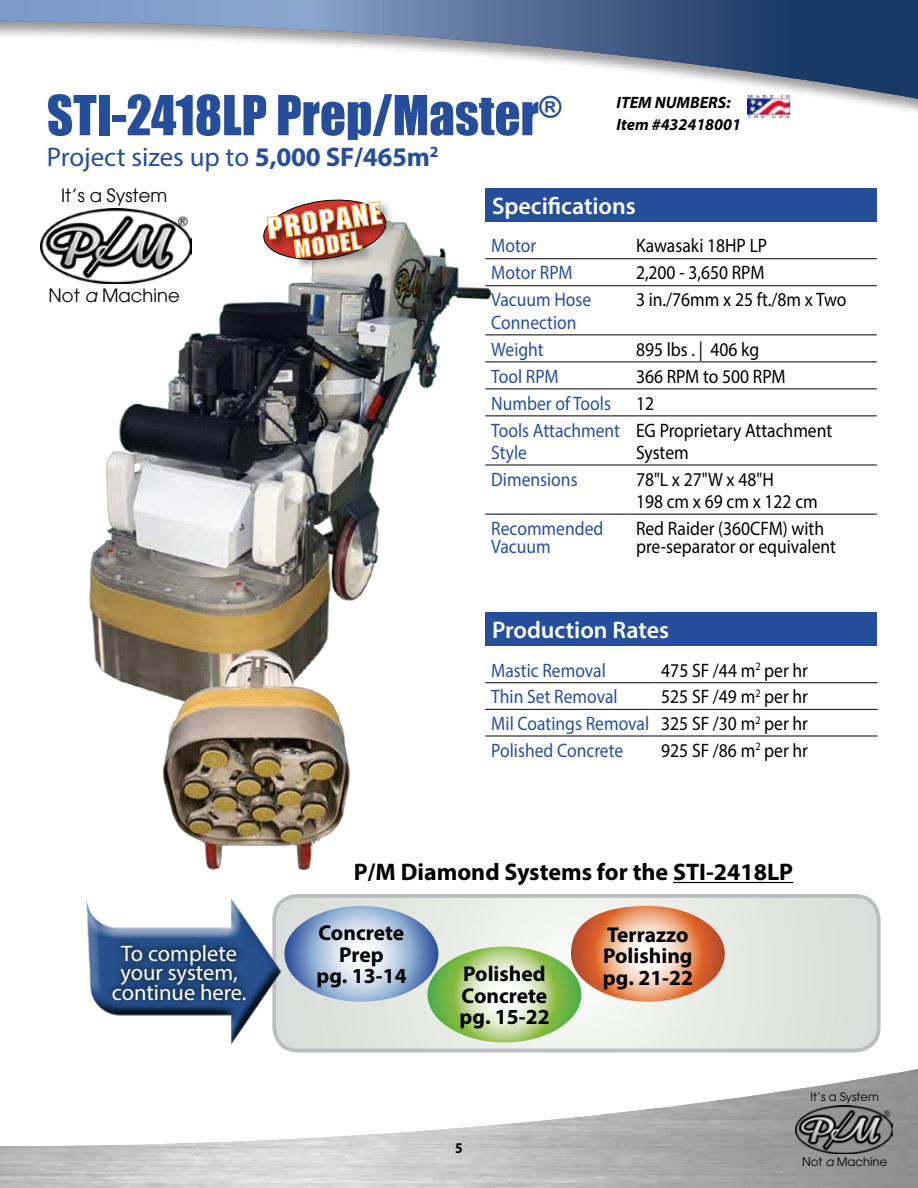
<style>
.page{position:relative;width:918px;height:1188px;background:#fff}
.page>*{position:absolute;margin:0;border:0;box-sizing:border-box;transform-origin:0 0}
.t1{font:51px "Impact";color:#274e9b}
.t2{font:31.95px "Monotone";color:#fff;scale:1.1 1}
.t3{font:27px "Myriad Pro";color:#274e9b}
.t4{font:25.95px "Monotone";color:#fff;scale:1.1 1}
.t5{font:700 24px "Myriad Pro";color:#000}
.t6{font:600 24px "Myriad Pro";color:#fff}
.t7{font:22.5px/19.5px "Myriad Pro";color:#fff;text-align:center}
.t8{font:700 21.6px/21.6px "Myriad Pro";color:#000}
.t9{font:19.5px/22.5px "Myriad Pro";color:#000;scale:.9 1}
.t10{font:19.5px/26.7px "Myriad Pro";color:#274e9b;scale:.9 1}
.t11{font:18px "Avant Garde";color:#000}
.t12{font:italic 700 16.5px "Myriad Pro";color:#000}
.t13{font:700 14.85px "Myriad Pro";color:#000;scale:.91 1}
.t14{font:11.7px "Avant Garde";color:#000}
.s1{font-weight:700}
.s2{font-style:italic}
.s3{color:#000}
</style>
<div class="page">
<svg style="left:0;top:0;width:918px;height:21px;background:#5975a0"></svg>
<div style="left:0;top:21px;width:918px;height:1127px;background:#000;opacity:.4"></div>
<img style="left:795px;top:1105px;width:97px;height:49px">
<img style="left:73px;top:204px;width:432px;height:521px">
<img style="left:747px;top:95px;width:42px;height:22px">
<div style="left:485px;top:613px;width:392px;height:33px;background:#274e9b"></div>
<hr style="left:485px;top:682px;width:170px;height:1px;background:#000">
<hr style="left:655px;top:682px;width:223px;height:1px;background:#000">
<hr style="left:485px;top:709px;width:170px;height:1px;background:#000">
<hr style="left:655px;top:709px;width:223px;height:1px;background:#000">
<hr style="left:485px;top:736px;width:170px;height:1px;background:#000">
<hr style="left:655px;top:736px;width:223px;height:1px;background:#000">
<img style="left:41px;top:208px;width:150px;height:75px">
<div style="left:485px;top:188px;width:392px;height:34px;background:#274e9b"></div>
<hr style="left:485px;top:258px;width:145px;height:1px;background:#000">
<hr style="left:630px;top:258px;width:247px;height:1px;background:#000">
<hr style="left:485px;top:285px;width:145px;height:1px;background:#000">
<hr style="left:630px;top:285px;width:247px;height:1px;background:#000">
<hr style="left:485px;top:335px;width:145px;height:1px;background:#000">
<hr style="left:630px;top:335px;width:247px;height:1px;background:#000">
<hr style="left:485px;top:362px;width:145px;height:1px;background:#000">
<hr style="left:630px;top:362px;width:247px;height:1px;background:#000">
<hr style="left:485px;top:416px;width:145px;height:1px;background:#000">
<hr style="left:630px;top:416px;width:247px;height:1px;background:#000">
<hr style="left:485px;top:465px;width:145px;height:1px;background:#000">
<hr style="left:630px;top:465px;width:247px;height:1px;background:#000">
<hr style="left:485px;top:514px;width:145px;height:1px;background:#000">
<hr style="left:630px;top:514px;width:247px;height:1px;background:#000">
<hr style="left:485px;top:389px;width:145px;height:1px;background:#000">
<hr style="left:630px;top:389px;width:247px;height:1px;background:#000">
<img style="left:161px;top:646px;width:191px;height:226px">
<img style="left:259px;top:194px;width:139px;height:76px">
<svg style="left:261px;top:196px;width:127px;height:68px"></svg>
<hr style="left:673px;top:882px;width:120px;height:1px;background:#000">
<svg style="left:291px;top:896px;width:588px;height:155px;background:#e0e5df"></svg>
<div style="left:272px;top:894px;width:609px;height:158px;border:4px solid #bcbec0;border-radius:23px"></div>
<svg style="left:291px;top:906px;width:434px;height:136px"></svg>
<div style="left:76px;top:895px;width:211px;height:155px;background:#fff"></div>
<div style="left:86px;top:895px;width:205px;height:159px;background:#000;opacity:.75"></div>
<svg style="left:104px;top:937px;width:149px;height:71px;background:#1f4375"></svg>
<h1 class="t1" style="left:47px;top:76px;width:517px">STI-2418LP Prep/Master<sup>®</sup></h1>
<h3 class="t3" style="left:47px;top:140px;width:393px">Project sizes up to <span class="s1">5,000 SF/465m</span><sup>2</sup></h3>
<p class="t12" style="left:616px;top:91px;width:116px">ITEM NUMBERS:</p>
<p class="t12" style="left:616px;top:113px;width:126px">Item #432418001</p>
<p class="t11" style="left:61px;top:184px;width:108px">It’s a System</p>
<p class="t11" style="left:49px;top:284px;width:133px">Not <span class="s2">a</span> Machine</p>
<h2 class="t2" style="left:265px;top:210px;width:106px;rotate:-8deg">Propane</h2>
<h3 class="t4" style="left:292px;top:234px;width:63px;rotate:-8deg">model</h3>
<p class="t6" style="left:492px;top:191px;width:145px">Specifications</p>
<p class="t10" style="left:491px;top:232px;width:51px">Motor</p>
<p class="t9" style="left:636px;top:234px;width:147px">Kawasaki 18HP LP</p>
<p class="t10" style="left:491px;top:259px;width:92px">Motor RPM</p>
<p class="t9" style="left:636px;top:261px;width:144px">2,200 - 3,650 RPM</p>
<p class="t10" style="left:491px;top:288px;width:113px;line-height:22.5px">Vacuum Hose<br>Connection</p>
<p class="t9" style="left:636px;top:288px;width:235px">3 in./76mm x 25 ft./8m x Two</p>
<p class="t10" style="left:491px;top:335px;width:60px">Weight</p>
<p class="t9" style="left:636px;top:337px;width:138px">895 lbs . | 406 kg</p>
<p class="t10" style="left:491px;top:362px;width:76px">Tool RPM</p>
<p class="t9" style="left:636px;top:364px;width:168px">366 RPM to 500 RPM</p>
<p class="t10" style="left:491px;top:389px;width:134px">Number of Tools</p>
<p class="t9" style="left:636px;top:391px;width:22px">12</p>
<p class="t10" style="left:491px;top:418px;width:145px;line-height:22.5px">Tools Attachment<br>Style</p>
<p class="t9" style="left:636px;top:418px;width:220px">EG Proprietary Attachment<br>System</p>
<p class="t10" style="left:491px;top:465px;width:97px">Dimensions</p>
<p class="t9" style="left:636px;top:468px;width:204px">78"L x 27"W x 48"H<br>198 cm x 69 cm x 122 cm</p>
<p class="t10" style="left:491px;top:519px;width:126px;line-height:18px">Recommended<br>Vacuum</p>
<p class="t9" style="left:636px;top:519px;width:224px;line-height:18px">Red Raider (360CFM) with pre-separator or equivalent</p>
<p class="t6" style="left:492px;top:615px;width:179px">Production Rates</p>
<p class="t10" style="left:491px;top:657px;width:129px">Mastic Removal</p>
<p class="t9" style="left:661px;top:659px;width:165px">475 SF /44 m<sup>2</sup> per hr</p>
<p class="t10" style="left:491px;top:683px;width:142px">Thin Set Removal</p>
<p class="t10" style="left:491px;top:683px;width:353px;text-align:justify;text-indent:170px"><span class="s3">525 SF /49 m</span><sup>2</sup> <span class="s3">per hr </span>Mil Coatings Removal <span class="s3">325 SF /30 m</span><sup>2</sup> <span class="s3">per hr </span>Polished Concrete</p>
<p class="t9" style="left:661px;top:739px;width:165px">925 SF /86 m<sup>2</sup> per hr</p>
<p class="t7" style="left:112px;top:943px;width:136px">To complete your system, continue here.</p>
<p class="t5" style="left:354px;top:856px;width:441px">P/M Diamond Systems for the STI-2418LP</p>
<p class="t8" style="left:317px;top:922px;width:92px;text-align:center">Concrete<br>Prep<br>pg. 13-14</p>
<p class="t8" style="left:603px;top:923px;width:91px">Terrazzo<br>Polishing</p>
<p class="t8" style="left:463px;top:962px;width:84px">Polished</p>
<p class="t8" style="left:603px;top:966px;width:92px">pg. 21-22</p>
<p class="t8" style="left:460px;top:984px;width:92px">Concrete pg. 15-22</p>
<p class="t13" style="left:455px;top:1138px;width:10px">5</p>
<p class="t14" style="left:810px;top:1090px;width:70px">It’s a System</p>
<p class="t14" style="left:802px;top:1155px;width:87px">Not <span class="s2">a</span> Machine</p>
</div>
